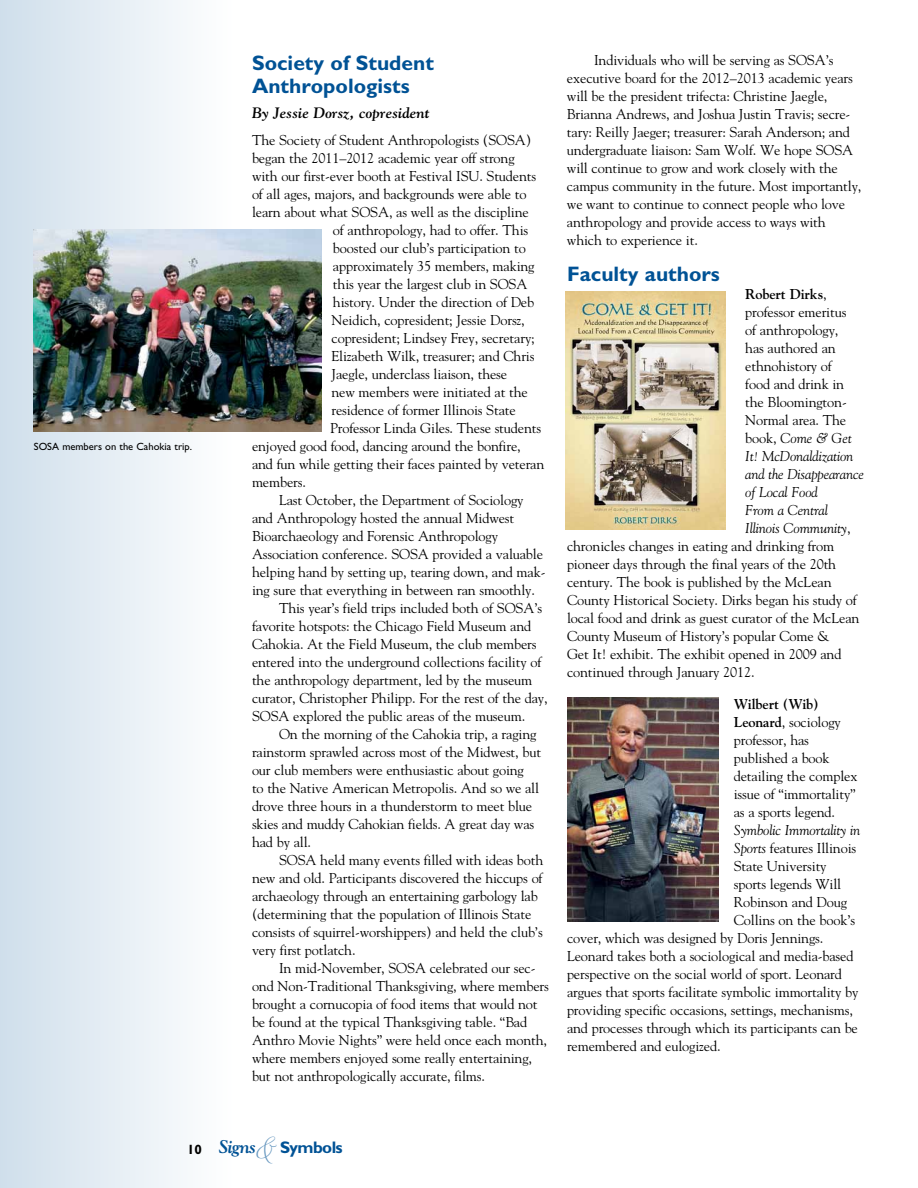
<style>
.page{position:relative;width:918px;height:1188px;background:#fff}
.page>*{position:absolute;margin:0;border:0;box-sizing:border-box;transform-origin:0 0}
.t1{font:45.75px "Avalon";color:#6697bf}
.t2{font:700 21px/22.5px "Gill Sans";color:#005295}
.t3{font:italic 700 18.3px "Goudy";letter-spacing:-.03em;color:#005295}
.t4{font:700 16.8px "Gill Sans";letter-spacing:-.035em;color:#005295}
.t5{font:italic 700 15px "Goudy";color:#000}
.t6{font:14.25px/18px "Goudy";letter-spacing:-.01em;color:#000}
.t7{font:italic 14.25px "Goudy";letter-spacing:-.01em;color:#000}
.t8{font:700 14.25px "Goudy";letter-spacing:-.01em;color:#000}
.t9{font:10.5px "Gill Sans";color:#000}
.s1{font-weight:400}
.s2{font-style:normal}
.s3{font-weight:700}
.s4{font-style:italic}
.s5{font-family:"Gill Sans";font-style:normal;font-size:13.5px;color:#000}
</style>
<div class="page">
<div style="left:0;top:0;width:234px;height:1188px;background:linear-gradient(to right,#cfdfeb,#fff)"></div>
<img style="left:34px;top:230px;width:288px;height:202px">
<img style="left:566px;top:291px;width:160px;height:238px">
<img style="left:567px;top:698px;width:151px;height:224px">
<p class="t9" style="left:34px;top:440px;width:160px">SOSA members on the Cahokia trip.</p>
<h2 class="t2" style="left:252px;top:52px;width:183px">Society of Student<br>Anthropologists</h2>
<p class="t5" style="left:252px;top:104px;width:179px">By Jessie Dorsz, copresident</p>
<p class="t6" style="left:252px;top:131px;width:281px">The Society of Student Anthropologists (SOSA)</p>
<p class="t6" style="left:252px;top:149px;width:264px">began the 2011–2012 academic year off strong</p>
<p class="t6" style="left:252px;top:167px;width:286px">with our first-ever booth at Festival ISU. Students</p>
<p class="t6" style="left:252px;top:185px;width:276px">of all ages, majors, and backgrounds were able to</p>
<p class="t6" style="left:252px;top:203px;width:278px">learn about what SOSA, as well as the discipline</p>
<p class="t6" style="left:333px;top:221px;width:197px">of anthropology, had to offer. This</p>
<p class="t6" style="left:333px;top:239px;width:194px">boosted our club’s participation to</p>
<p class="t6" style="left:333px;top:257px;width:203px">approximately 35 members, making</p>
<p class="t6" style="left:333px;top:275px;width:196px">this year the largest club in SOSA</p>
<p class="t6" style="left:333px;top:293px;width:203px">history. Under the direction of Deb</p>
<p class="t6" style="left:332px;top:311px;width:195px">Neidich, copresident; Jessie Dorsz,</p>
<p class="t6" style="left:332px;top:329px;width:205px">copresident; Lindsey Frey, secretary;</p>
<p class="t6" style="left:332px;top:347px;width:205px">Elizabeth Wilk, treasurer; and Chris</p>
<p class="t6" style="left:332px;top:365px;width:177px">Jaegle, underclass liaison, these</p>
<p class="t6" style="left:332px;top:383px;width:198px">new members were initiated at the</p>
<p class="t6" style="left:332px;top:401px;width:186px">residence of former Illinois State</p>
<p class="t6" style="left:330px;top:419px;width:213px">Professor Linda Giles. These students</p>
<p class="t6" style="left:252px;top:437px;width:270px">enjoyed good food, dancing around the bonfire,</p>
<p class="t6" style="left:252px;top:455px;width:294px">and fun while getting their faces painted by veteran</p>
<p class="t6" style="left:252px;top:473px;width:56px">members.</p>
<p class="t6" style="left:279px;top:491px;width:246px">Last October, the Department of Sociology</p>
<p class="t6" style="left:252px;top:509px;width:264px">and Anthropology hosted the annual Midwest</p>
<p class="t6" style="left:252px;top:527px;width:248px">Bioarchaeology and Forensic Anthropology</p>
<p class="t6" style="left:252px;top:545px;width:293px">Association conference. SOSA provided a valuable</p>
<p class="t6" style="left:252px;top:563px;width:295px">helping hand by setting up, tearing down, and mak-</p>
<p class="t6" style="left:252px;top:581px;width:284px">ing sure that everything in between ran smoothly.</p>
<p class="t6" style="left:279px;top:599px;width:265px">This year’s field trips included both of SOSA’s</p>
<p class="t6" style="left:252px;top:617px;width:281px">favorite hotspots: the Chicago Field Museum and</p>
<p class="t6" style="left:252px;top:635px;width:286px">Cahokia. At the Field Museum, the club members</p>
<p class="t6" style="left:252px;top:653px;width:291px">entered into the underground collections facility of</p>
<p class="t6" style="left:252px;top:671px;width:282px">the anthropology department, led by the museum</p>
<p class="t6" style="left:252px;top:689px;width:297px">curator, Christopher Philipp. For the rest of the day,</p>
<p class="t6" style="left:252px;top:707px;width:275px">SOSA explored the public areas of the museum.</p>
<p class="t6" style="left:279px;top:725px;width:259px">On the morning of the Cahokia trip, a raging</p>
<p class="t6" style="left:252px;top:743px;width:291px">rainstorm sprawled across most of the Midwest, but</p>
<p class="t6" style="left:252px;top:761px;width:273px">our club members were enthusiastic about going</p>
<p class="t6" style="left:252px;top:779px;width:289px">to the Native American Metropolis. And so we all</p>
<p class="t6" style="left:252px;top:797px;width:282px">drove three hours in a thunderstorm to meet blue</p>
<p class="t6" style="left:252px;top:815px;width:284px">skies and muddy Cahokian fields. A great day was</p>
<p class="t6" style="left:252px;top:833px;width:61px">had by all.</p>
<p class="t6" style="left:279px;top:851px;width:266px">SOSA held many events filled with ideas both</p>
<p class="t6" style="left:252px;top:869px;width:292px">new and old. Participants discovered the hiccups of</p>
<p class="t6" style="left:252px;top:887px;width:287px">archaeology through an entertaining garbology lab</p>
<p class="t6" style="left:252px;top:905px;width:281px">(determining that the population of Illinois State</p>
<p class="t6" style="left:252px;top:923px;width:292px">consists of squirrel-worshippers) and held the club’s</p>
<p class="t6" style="left:252px;top:941px;width:105px">very first potlatch.</p>
<p class="t6" style="left:279px;top:959px;width:258px">In mid-November, SOSA celebrated our sec-</p>
<p class="t6" style="left:252px;top:977px;width:298px">ond Non-Traditional Thanksgiving, where members</p>
<p class="t6" style="left:252px;top:995px;width:287px">brought a cornucopia of food items that would not</p>
<p class="t6" style="left:252px;top:1013px;width:277px">be found at the typical Thanksgiving table. “Bad</p>
<p class="t6" style="left:252px;top:1031px;width:297px">Anthro Movie Nights” were held once each month,</p>
<p class="t6" style="left:252px;top:1049px;width:282px">where members enjoyed some really entertaining,</p>
<p class="t6" style="left:252px;top:1067px;width:235px">but not anthropologically accurate, films.</p>
<p class="t6" style="left:567px;top:51px;width:296px;text-indent:27px">Individuals who will be serving as SOSA’s executive board for the 2012–2013 academic years will be the president trifecta: Christine Jaegle, Brianna Andrews, and Joshua Justin Travis; secre&shy;tary: Reilly Jaeger; treasurer: Sarah Anderson; and undergraduate liaison: Sam Wolf. We hope SOSA will continue to grow and work closely with the campus community in the future. Most importantly, we want to continue to connect people who love anthropology and provide access to ways with which to experience it.</p>
<h2 class="t2" style="left:567px;top:263px;width:154px">Faculty authors</h2>
<p class="t8" style="left:745px;top:285px;width:83px">Robert Dirks<span class="s1">,</span></p>
<p class="t6" style="left:745px;top:303px;width:103px">professor emeritus</p>
<p class="t6" style="left:745px;top:321px;width:95px">of anthropology,</p>
<p class="t6" style="left:745px;top:339px;width:92px">has authored an</p>
<p class="t6" style="left:745px;top:357px;width:88px">ethnohistory of</p>
<p class="t6" style="left:745px;top:375px;width:100px">food and drink in</p>
<p class="t6" style="left:745px;top:393px;width:103px">the Bloomington-</p>
<p class="t6" style="left:745px;top:411px;width:103px">Normal area. The</p>
<p class="t7" style="left:745px;top:430px;width:108px"><span class="s2">book,</span> Come &amp; Get</p>
<p class="t7" style="left:745px;top:448px;width:110px">It! McDonaldization</p>
<p class="t7" style="left:745px;top:466px;width:120px">and the Disappearance</p>
<p class="t7" style="left:745px;top:484px;width:74px">of Local Food</p>
<p class="t7" style="left:745px;top:502px;width:84px">From a Central</p>
<p class="t7" style="left:745px;top:520px;width:107px">Illinois Community<span class="s2">,</span></p>
<p class="t6" style="left:567px;top:537px;width:269px">chronicles changes in eating and drinking from</p>
<p class="t6" style="left:567px;top:555px;width:271px">pioneer days through the final years of the 20th</p>
<p class="t6" style="left:567px;top:573px;width:266px">century. The book is published by the McLean</p>
<p class="t6" style="left:567px;top:591px;width:291px">County Historical Society. Dirks began his study of</p>
<p class="t6" style="left:567px;top:609px;width:294px">local food and drink as guest curator of the McLean</p>
<p class="t6" style="left:567px;top:627px;width:264px">County Museum of History’s popular Come &amp;</p>
<p class="t6" style="left:567px;top:645px;width:276px">Get It! exhibit. The exhibit opened in 2009 and</p>
<p class="t6" style="left:567px;top:663px;width:189px">continued through January 2012.</p>
<p class="t6" style="left:734px;top:694px;width:125px"><span class="s3">Wilbert (Wib)<br>Leonard</span>, sociology professor, has published a book detailing the complex issue of “immortality” as a sports legend.</p>
<p class="t7" style="left:734px;top:821px;width:128px">Symbolic Immortality in</p>
<p class="t6" style="left:734px;top:838px;width:124px"><span class="s4">Sports</span> features Illinois</p>
<p class="t6" style="left:734px;top:856px;width:94px">State University</p>
<p class="t6" style="left:734px;top:874px;width:109px">sports legends Will</p>
<p class="t6" style="left:734px;top:892px;width:115px">Robinson and Doug</p>
<p class="t6" style="left:734px;top:910px;width:123px">Collins on the book’s</p>
<p class="t6" style="left:567px;top:928px;width:258px">cover, which was designed by Doris Jennings.</p>
<p class="t6" style="left:567px;top:946px;width:288px">Leonard takes both a sociological and media-based</p>
<p class="t6" style="left:567px;top:964px;width:277px">perspective on the social world of sport. Leonard</p>
<p class="t6" style="left:567px;top:982px;width:293px">argues that sports facilitate symbolic immortality by</p>
<p class="t6" style="left:567px;top:1000px;width:287px">providing specific occasions, settings, mechanisms,</p>
<p class="t6" style="left:567px;top:1018px;width:292px">and processes through which its participants can be</p>
<p class="t6" style="left:567px;top:1036px;width:155px">remembered and eulogized.</p>
<p class="t3" style="left:187px;top:1136px;width:71px"><span class="s5">10</span> Signs</p>
<h1 class="t1" style="left:256px;top:1119px;width:21px">&amp;</h1>
<p class="t4" style="left:280px;top:1138px;width:64px">Symbols</p>
</div>
